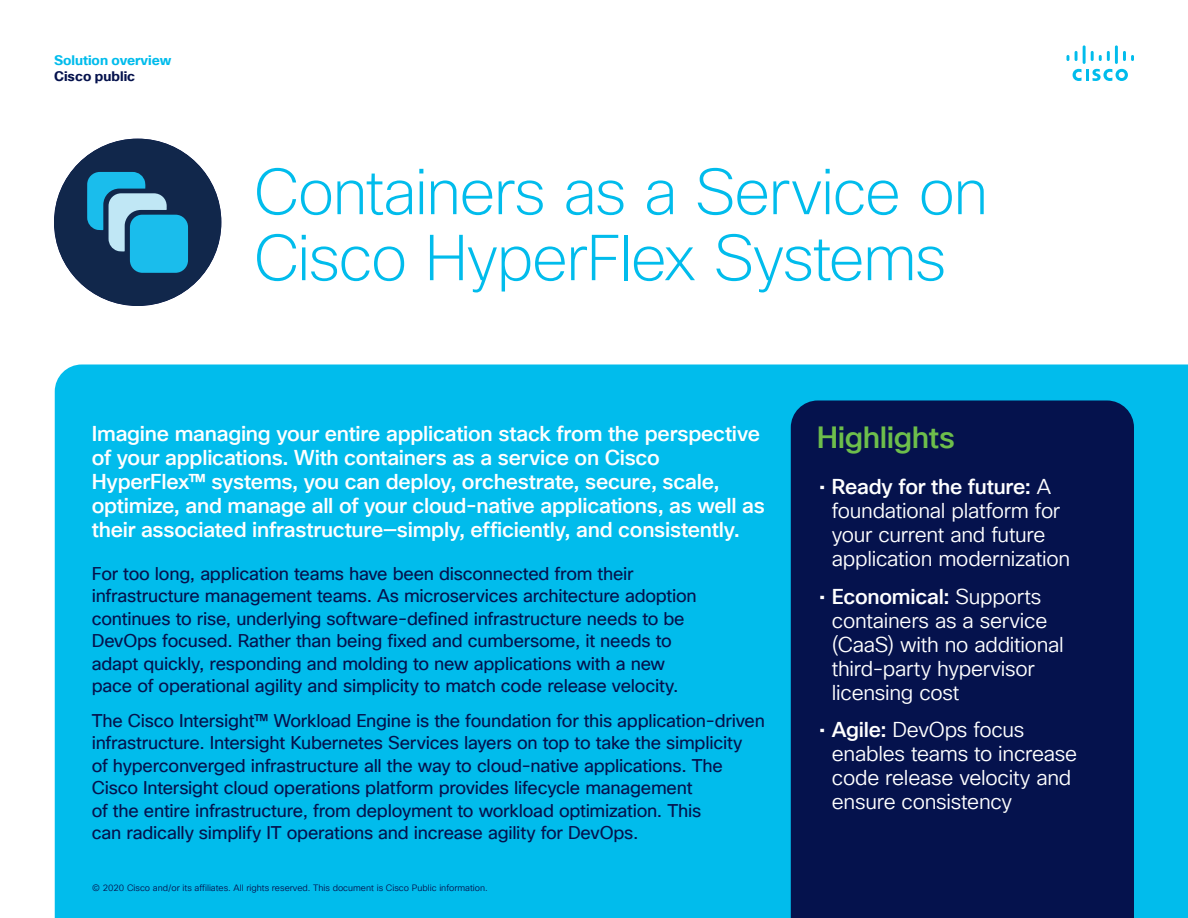
<style>
.page{position:relative;width:1188px;height:918px;background:#fff}
.page>*{position:absolute;margin:0;border:0;box-sizing:border-box;transform-origin:0 0}
.Title_Headline{font:200 63px/66px "Cisco Sans TT";letter-spacing:-.025em;color:#01bcec}
.Sidebar_Heading_Gree{font:500 30px "Cisco Sans TT";letter-spacing:-.015em;color:#6dbe4b}
.Intro_Heading-white{font:500 21px/24px "Cisco Sans TT";letter-spacing:-.01em;color:#fff}
.t1{font:21px/24px "Cisco Sans TT Light";letter-spacing:-.015em;color:#fff}
.Intro-body-Midnight{font:18px/22.5px "Cisco Sans TT";letter-spacing:-.015em;color:#05124d}
.t2{font:700 13.5px "Cisco Sans TT";color:#01bcec}
.t3{font:700 13.5px "Cisco Sans TT";color:#05124d}
.Footer_-_midnight_bl{font:9px "Cisco Sans TT Light";color:#05124d}
.s1{font-family:"Cisco Sans TT"}
.s2{font-family:"Cisco Sans TT";font-weight:500}
</style>
<div class="page">
<svg style="left:1073px;top:69px;width:55px;height:12px"></svg>
<svg style="left:1067px;top:55px;width:2px;height:6px"></svg>
<svg style="left:1075px;top:51px;width:3px;height:10px"></svg>
<hr style="left:1083px;top:45px;width:3px;height:19px;background:#01bcec">
<svg style="left:1091px;top:51px;width:19px;height:10px"></svg>
<hr style="left:1115px;top:45px;width:3px;height:19px;background:#01bcec">
<svg style="left:1123px;top:51px;width:11px;height:10px"></svg>
<div style="left:55px;top:364px;width:1133px;height:554px;background:#01bcec"></div>
<div style="left:791px;top:400px;width:343px;height:518px;background:#05124d"></div>
<div style="left:54px;top:139px;width:167px;height:167px;background:#11274b;border-radius:50%"></div>
<svg style="left:87px;top:172px;width:101px;height:101px"></svg>
<p class="t2" style="left:54px;top:51px;width:119px">Solution overview</p>
<p class="t3" style="left:54px;top:67px;width:83px">Cisco public</p>
<p class="Title_Headline" style="left:254px;top:161px;width:736px">Containers as a Service on<br>Cisco HyperFlex Systems</p>
<p class="Intro_Heading-white" style="left:92px;top:422px;width:674px">Imagine managing your entire application stack from the perspective of your applications. With containers as a service on Cisco HyperFlex™ systems, you can deploy, orchestrate, secure, scale, optimize, and manage all of your cloud-native applications, as well as their associated infrastructure—simply, efficiently, and consistently.</p>
<p class="Intro-body-Midnight" style="left:92px;top:563px;width:606px">For too long, application teams have been disconnected from their infrastructure management teams. As microservices architecture adoption continues to rise, underlying software-defined infrastructure needs to be DevOps focused. Rather than being fixed and cumbersome, it needs to adapt quickly, responding and molding to new applications with a new pace of operational agility and simplicity to match code release velocity.</p>
<p class="Intro-body-Midnight" style="left:92px;top:710px;width:675px">The Cisco Intersight™ Workload Engine is the foundation for this application-driven infrastructure. Intersight Kubernetes Services layers on top to take the simplicity<br>of hyperconverged infrastructure all the way to cloud-native applications. The Cisco Intersight cloud operations platform provides lifecycle management<br>of the entire infrastructure, from deployment to workload optimization. This<br>can radically simplify IT operations and increase agility for DevOps.</p>
<p class="Footer_-_midnight_bl" style="left:92px;top:882px;width:397px">© 2020 Cisco and/or its affiliates. All rights reserved. This document is Cisco Public information.</p>
<p class="Footer_-_midnight_bl" style="left:119px;top:882px;width:7px">1</p>
<p class="Sidebar_Heading_Gree" style="left:817px;top:418px;width:139px">Highlights</p>
<p class="t1" style="left:832px;top:476px;width:240px;text-indent:-13px"><span class="s1">•</span> <span class="s2">Ready for the future:</span> A foundational platform for your current and future application modernization</p>
<p class="t1" style="left:832px;top:585px;width:234px;text-indent:-13px"><span class="s1">•</span> <span class="s2">Economical:</span> Supports containers as a service (CaaS) with no additional third-party hypervisor licensing cost</p>
<p class="t1" style="left:832px;top:719px;width:247px;text-indent:-13px"><span class="s1">•</span> <span class="s2">Agile:</span> DevOps focus enables teams to increase code release velocity and ensure consistency</p>
</div>
